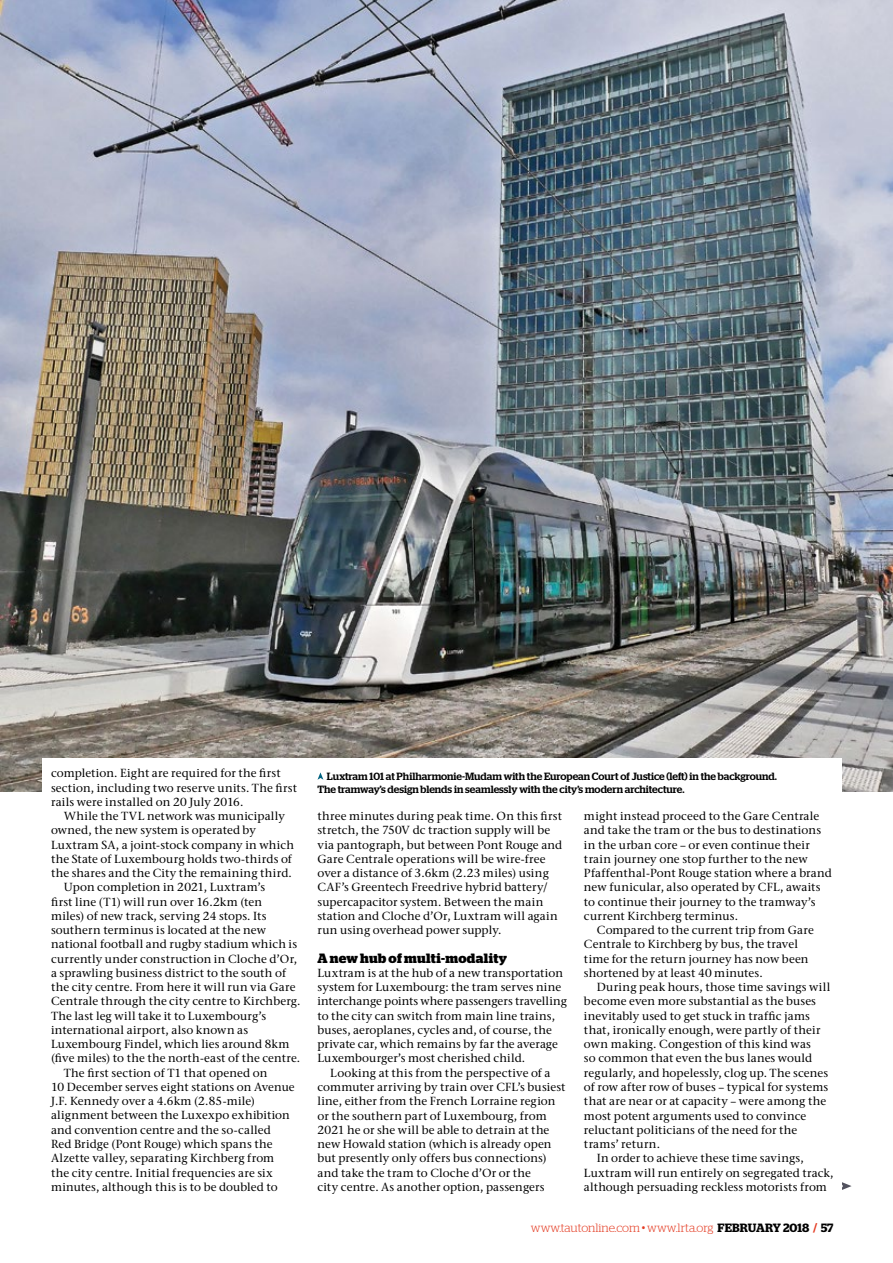
<style>
.page{position:relative;width:893px;height:1263px;background:#fff}
.page>*{position:absolute;margin:0;border:0;box-sizing:border-box;transform-origin:0 0}
.t1{font:700 13.5px "Stag";letter-spacing:.02em;color:#000}
.t2{font:300 12px "Stag";color:#e43b22}
.t3{font:500 11.7px/14.2px "Stone Ser ITC Std";letter-spacing:.01em;color:#000}
.t4{font:500 10.5px/12.8px "Stag";color:#000}
.s1{font-weight:600;color:#000}
.s2{font-weight:600}
</style>
<div class="page">
<img style="left:0;top:0;width:893px;height:792px">
<svg style="left:842px;top:1182px;width:10px;height:8px"></svg>
<div style="left:309px;top:758px;width:266px;height:433px;background:#fff"></div>
<div style="left:575px;top:758px;width:267px;height:433px;background:#fff"></div>
<div style="left:43px;top:758px;width:266px;height:433px;background:#fff"></div>
<svg style="left:317px;top:772px;width:6px;height:8px"></svg>
<p class="t3" style="left:51px;top:766px;width:248px">completion. Eight are required for the first section, including two reserve units. The first rails were installed on 20 July 2016.</p>
<p class="t3" style="left:64px;top:809px;width:223px">While the TVL network was municipally</p>
<p class="t3" style="left:51px;top:823px;width:207px">owned, the new system is operated by</p>
<p class="t3" style="left:51px;top:837px;width:244px">Luxtram SA, a joint-stock company in which</p>
<p class="t3" style="left:51px;top:852px;width:243px">the State of Luxembourg holds two-thirds of</p>
<p class="t3" style="left:51px;top:866px;width:242px">the shares and the City the remaining third.</p>
<p class="t3" style="left:64px;top:880px;width:203px">Upon completion in 2021, Luxtram’s</p>
<p class="t3" style="left:51px;top:894px;width:213px">first line (T1) will run over 16.2km (ten</p>
<p class="t3" style="left:51px;top:909px;width:217px">miles) of new track, serving 24 stops. Its</p>
<p class="t3" style="left:51px;top:923px;width:216px">southern terminus is located at the new</p>
<p class="t3" style="left:51px;top:937px;width:248px">national football and rugby stadium which is</p>
<p class="t3" style="left:51px;top:951px;width:248px">currently under construction in Cloche d’Or,</p>
<p class="t3" style="left:51px;top:966px;width:237px">a sprawling business district to the south of</p>
<p class="t3" style="left:51px;top:980px;width:246px">the city centre. From here it will run via Gare</p>
<p class="t3" style="left:51px;top:994px;width:251px">Centrale through the city centre to Kirchberg.</p>
<p class="t3" style="left:51px;top:1008px;width:217px">The last leg will take it to Luxembourg’s</p>
<p class="t3" style="left:51px;top:1023px;width:199px">international airport, also known as</p>
<p class="t3" style="left:51px;top:1037px;width:240px">Luxembourg Findel, which lies around 8km</p>
<p class="t3" style="left:51px;top:1051px;width:251px">(five miles) to the the north-east of the centre.</p>
<p class="t3" style="left:64px;top:1065px;width:205px">The first section of T1 that opened on</p>
<p class="t3" style="left:51px;top:1080px;width:245px">10 December serves eight stations on Avenue</p>
<p class="t3" style="left:51px;top:1094px;width:206px">J.F. Kennedy over a 4.6km (2.85-mile)</p>
<p class="t3" style="left:51px;top:1108px;width:240px">alignment between the Luxexpo exhibition</p>
<p class="t3" style="left:51px;top:1122px;width:221px">and convention centre and the so-called</p>
<p class="t3" style="left:51px;top:1137px;width:223px">Red Bridge (Pont Rouge) which spans the</p>
<p class="t3" style="left:51px;top:1151px;width:225px">Alzette valley, separating Kirchberg from</p>
<p class="t3" style="left:51px;top:1165px;width:223px">the city centre. Initial frequencies are six</p>
<p class="t3" style="left:51px;top:1179px;width:228px">minutes, although this is to be doubled to</p>
<p class="t4" style="left:317px;top:769px;width:461px;text-indent:9px">Luxtram 101 at Philharmonie-Mudam with the European Court of Justice (left) in the background.<br>The tramway’s design blends in seamlessly with the city’s modern architecture.</p>
<p class="t3" style="left:317px;top:809px;width:246px">three minutes during peak time. On this first stretch, the 750V dc traction supply will be via pantograph, but between Pont Rouge and Gare Centrale operations will be wire-free over a distance of 3.6km (2.23 miles) using CAF’s Greentech Freedrive hybrid battery/ supercapacitor system. Between the main station and Cloche d’Or, Luxtram will again run using overhead power supply.</p>
<p class="t1" style="left:317px;top:950px;width:191px">A new hub of multi-modality</p>
<p class="t3" style="left:317px;top:966px;width:251px">Luxtram is at the hub of a new transportation system for Luxembourg: the tram serves nine interchange points where passengers travelling to the city can switch from main line trains, buses, aeroplanes, cycles and, of course, the private car, which remains by far the average Luxembourger’s most cherished child.</p>
<p class="t3" style="left:317px;top:1065px;width:249px;text-indent:13px">Looking at this from the perspective of a commuter arriving by train over CFL’s busiest line, either from the French Lorraine region or the southern part of Luxembourg, from 2021 he or she will be able to detrain at the new Howald station (which is already open but presently only offers bus connections) and take the tram to Cloche d’Or or the<br>city centre. As another option, passengers</p>
<p class="t3" style="left:584px;top:809px;width:237px">might instead proceed to the Gare Centrale</p>
<p class="t3" style="left:584px;top:823px;width:239px">and take the tram or the bus to destinations</p>
<p class="t3" style="left:584px;top:837px;width:227px">in the urban core – or even continue their</p>
<p class="t3" style="left:584px;top:852px;width:225px">train journey one stop further to the new</p>
<p class="t3" style="left:584px;top:866px;width:249px">Pfaffenthal-Pont Rouge station where a brand</p>
<p class="t3" style="left:584px;top:880px;width:238px">new funicular, also operated by CFL, awaits</p>
<p class="t3" style="left:584px;top:894px;width:233px">to continue their journey to the tramway’s</p>
<p class="t3" style="left:584px;top:909px;width:156px">current Kirchberg terminus.</p>
<p class="t3" style="left:597px;top:923px;width:219px">Compared to the current trip from Gare</p>
<p class="t3" style="left:584px;top:937px;width:215px">Centrale to Kirchberg by bus, the travel</p>
<p class="t3" style="left:584px;top:951px;width:226px">time for the return journey has now been</p>
<p class="t3" style="left:584px;top:966px;width:180px">shortened by at least 40 minutes.</p>
<p class="t3" style="left:597px;top:980px;width:235px">During peak hours, those time savings will</p>
<p class="t3" style="left:584px;top:994px;width:234px">become even more substantial as the buses</p>
<p class="t3" style="left:584px;top:1008px;width:228px">inevitably used to get stuck in traffic jams</p>
<p class="t3" style="left:584px;top:1023px;width:238px">that, ironically enough, were partly of their</p>
<p class="t3" style="left:584px;top:1037px;width:228px">own making. Congestion of this kind was</p>
<p class="t3" style="left:584px;top:1051px;width:230px">so common that even the bus lanes would</p>
<p class="t3" style="left:584px;top:1065px;width:246px">regularly, and hopelessly, clog up. The scenes</p>
<p class="t3" style="left:584px;top:1080px;width:246px">of row after row of buses – typical for systems</p>
<p class="t3" style="left:584px;top:1094px;width:244px">that are near or at capacity – were among the</p>
<p class="t3" style="left:584px;top:1108px;width:224px">most potent arguments used to convince</p>
<p class="t3" style="left:584px;top:1122px;width:215px">reluctant politicians of the need for the</p>
<p class="t3" style="left:584px;top:1137px;width:78px">trams’ return.</p>
<p class="t3" style="left:597px;top:1151px;width:208px">In order to achieve these time savings,</p>
<p class="t3" style="left:584px;top:1165px;width:251px">Luxtram will run entirely on segregated track,</p>
<p class="t3" style="left:584px;top:1179px;width:244px">although persuading reckless motorists from</p>
<p class="t2" style="left:531px;top:1221px;width:304px">www.tautonline.com <sup>.</sup> www.lrta.org <span class="s1">FEBRUARY 2018</span> <span class="s2">/</span> <span class="s1">57</span></p>
</div>
